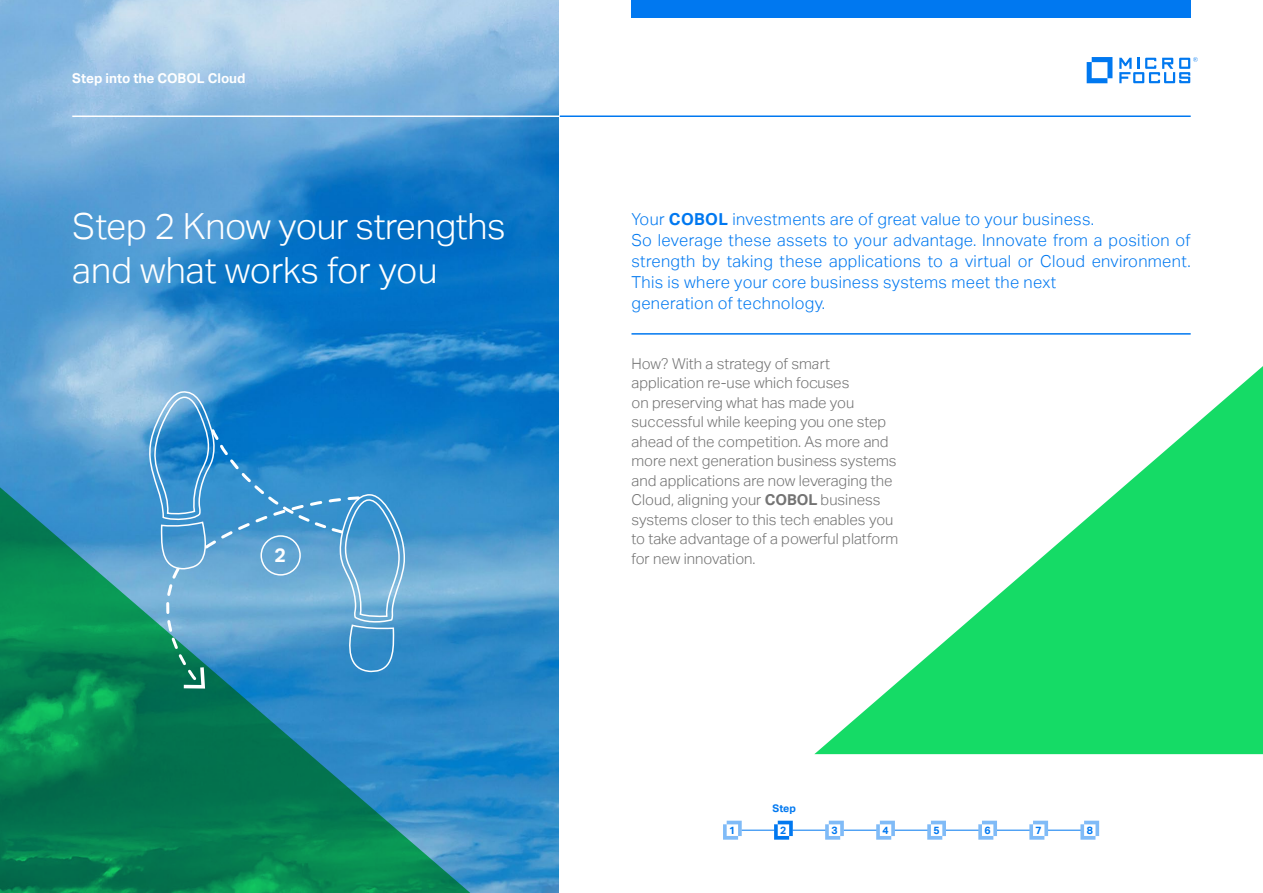
<style>
.page{position:relative;width:1263px;height:893px;background:#fff}
.page>*{position:absolute;margin:0;border:0;box-sizing:border-box;transform-origin:0 0}
.t1{font:300 36px/43.2px "Aktiv Grotesk";letter-spacing:-.01em;color:#fff}
.t2{font:700 19.5px "Aktiv Grotesk";color:#fff}
.t3{font:300 16.5px/21px "Aktiv Grotesk";letter-spacing:.02em;color:#0078f0}
.t4{font:300 15px/19.5px "Aktiv Grotesk";color:#737373}
.t5{font:700 13.5px "Aktiv Grotesk";color:#fff}
.t6{font:700 10.5px "Aktiv Grotesk";color:#0078f0}
.s1{font-weight:700}
</style>
<div class="page">
<img style="left:0;top:0;width:559px;height:893px">
<svg style="left:0;top:456px;width:510px;height:437px;background:#1c8786"></svg>
<svg style="left:814px;top:366px;width:449px;height:388px"></svg>
<svg style="left:147px;top:389px;width:259px;height:300px;background:#4497cb"></svg>
<svg style="left:1087px;top:57px;width:25px;height:26px"></svg>
<svg style="left:1119px;top:57px;width:79px;height:26px"></svg>
<div style="left:631px;top:0;width:560px;height:17px;background:#0078f0"></div>
<hr style="left:72px;top:115px;width:494px;height:2px;background:#fff">
<hr style="left:560px;top:115px;width:631px;height:2px;background:#0078f0">
<hr style="left:631px;top:333px;width:560px;height:2px;background:#0078f0">
<hr style="left:792px;top:830px;width:35px;height:1px;background:#0078f0">
<hr style="left:945px;top:830px;width:35px;height:1px;background:#0078f0">
<hr style="left:996px;top:830px;width:35px;height:1px;background:#0078f0">
<hr style="left:1047px;top:830px;width:35px;height:1px;background:#0078f0">
<svg style="left:774px;top:821px;width:19px;height:19px"></svg>
<svg style="left:1029px;top:821px;width:19px;height:19px"></svg>
<svg style="left:1080px;top:821px;width:19px;height:19px"></svg>
<svg style="left:723px;top:821px;width:19px;height:19px"></svg>
<hr style="left:742px;top:830px;width:32px;height:1px;background:#0078f0">
<hr style="left:843px;top:830px;width:35px;height:1px;background:#0078f0">
<hr style="left:894px;top:830px;width:34px;height:1px;background:#0078f0">
<svg style="left:825px;top:821px;width:19px;height:19px"></svg>
<svg style="left:876px;top:821px;width:19px;height:19px"></svg>
<svg style="left:927px;top:821px;width:19px;height:19px"></svg>
<svg style="left:978px;top:821px;width:19px;height:19px"></svg>
<p class="t5" style="left:72px;top:70px;width:175px">Step into the COBOL Cloud</p>
<h1 class="t1" style="left:72px;top:205px;width:435px">Step 2 Know your strengths and what works for you</h1>
<h2 class="t2" style="left:275px;top:544px;width:13px">2</h2>
<p class="t3" style="left:631px;top:209px;width:561px">Your <span class="s1">COBOL</span> investments are of great value to your business.<br>So leverage these assets to your advantage. Innovate from a position of strength by taking these applications to a virtual or Cloud environment.<br>This is where your core business systems meet the next<br>generation of technology.</p>
<p class="t4" style="left:631px;top:354px;width:268px">How? With a strategy of smart application re-use which focuses<br>on preserving what has made you successful while keeping you one step ahead of the competition. As more and more next generation business systems and applications are now leveraging the Cloud, aligning your <span class="s1">COBOL</span> business systems closer to this tech enables you to take advantage of a powerful platform for new innovation.</p>
<p class="t6" style="left:772px;top:802px;width:25px">Step</p>
<p class="t6" style="left:729px;top:824px;width:8px">1</p>
<p class="t6" style="left:780px;top:824px;width:8px">2</p>
<p class="t6" style="left:831px;top:824px;width:8px">3</p>
<p class="t6" style="left:882px;top:824px;width:8px">4</p>
<p class="t6" style="left:933px;top:824px;width:8px">5</p>
<p class="t6" style="left:984px;top:824px;width:8px">6</p>
<p class="t6" style="left:1035px;top:824px;width:8px">7</p>
<p class="t6" style="left:1087px;top:824px;width:8px">8</p>
</div>
